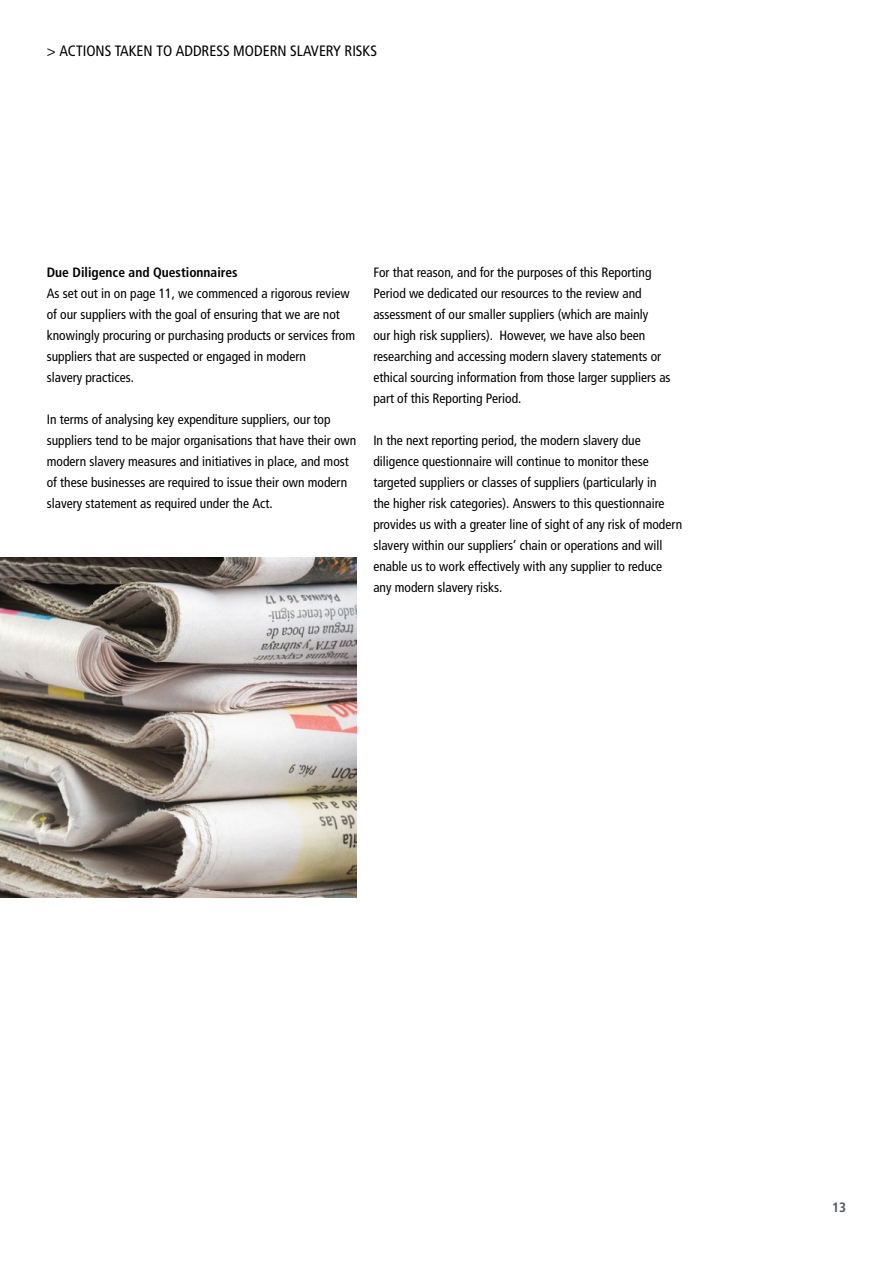
<style>
.page{position:relative;width:893px;height:1263px;background:#fff}
.page>*{position:absolute;margin:0;border:0;box-sizing:border-box;transform-origin:0 0}
.t1{font:15px "Frutiger LT 57 Cn";color:#000}
.t2{font:13.5px/21px "Frutiger LT 57 Cn";color:#000}
.t3{font:13.5px "Frutiger LT 67 Bd Cn";color:#000}
.t4{font:13.5px "Frutiger LT 67 Bd Cn";color:#51555e}
</style>
<div class="page">
<img style="left:0;top:557px;width:356px;height:341px">
<p class="t1" style="left:47px;top:42px;width:332px">&gt; ACTIONS TAKEN TO ADDRESS MODERN SLAVERY RISKS</p>
<p class="t3" style="left:47px;top:264px;width:192px">Due Diligence and Questionnaires</p>
<p class="t2" style="left:47px;top:283px;width:310px">As set out in on page 11, we commenced a rigorous review of our suppliers with the goal of ensuring that we are not knowingly procuring or purchasing products or services from suppliers that are suspected or engaged in modern<br>slavery practices.</p>
<p class="t2" style="left:47px;top:409px;width:311px">In terms of analysing key expenditure suppliers, our top suppliers tend to be major organisations that have their own modern slavery measures and initiatives in place, and most of these businesses are required to issue their own modern slavery statement as required under the Act.</p>
<p class="t2" style="left:373px;top:262px;width:299px">For that reason, and for the purposes of this Reporting Period we dedicated our resources to the review and assessment of our smaller suppliers (which are mainly<br>our high risk suppliers). However, we have also been researching and accessing modern slavery statements or ethical sourcing information from those larger suppliers as part of this Reporting Period.</p>
<p class="t2" style="left:373px;top:430px;width:310px">In the next reporting period, the modern slavery due diligence questionnaire will continue to monitor these targeted suppliers or classes of suppliers (particularly in<br>the higher risk categories). Answers to this questionnaire provides us with a greater line of sight of any risk of modern slavery within our suppliers’ chain or operations and will enable us to work effectively with any supplier to reduce any modern slavery risks.</p>
<p class="t4" style="left:832px;top:1199px;width:16px">13</p>
</div>
